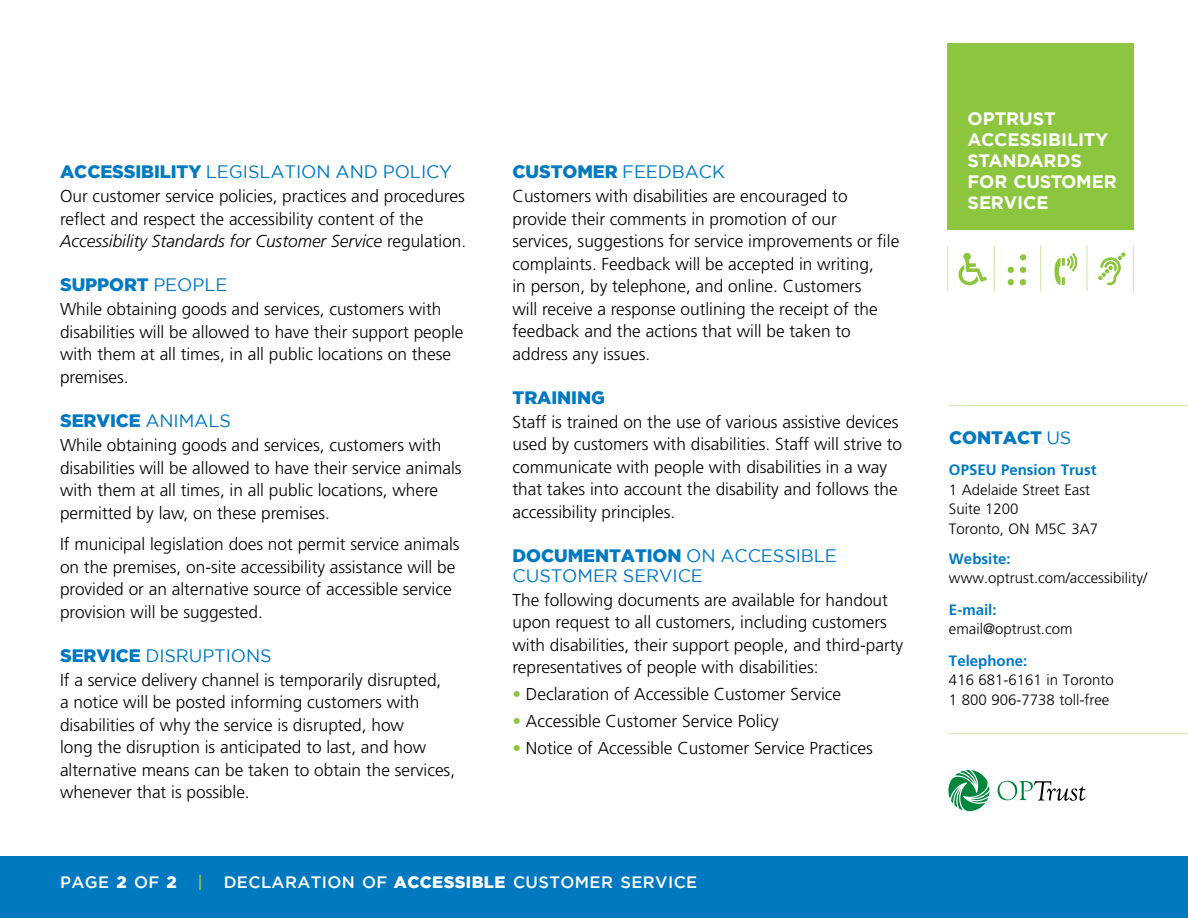
<style>
.page{position:relative;width:1188px;height:918px;background:#fff}
.page>*{position:absolute;margin:0;border:0;box-sizing:border-box;transform-origin:0 0}
.t1{font:18px/19.5px "Gotham";letter-spacing:-.005em;color:#0079c1}
.t2{font:900 18px "Gotham";letter-spacing:-.005em;color:#0079c1}
.t3{font:700 18px/21px "Gotham";letter-spacing:-.005em;color:#fff}
.t4{font:300 17.25px/22.5px "Frutiger";color:#000}
.t5{font:500 16.5px "Gotham";letter-spacing:.025em;color:#fff}
.t6{font:500 16.5px "Gotham";color:#8cc63f}
.t7{font:300 15px/19.5px "Frutiger";color:#000}
.t8{font:700 15px "Frutiger";color:#0079c1}
.s1{font-weight:900}
.s2{font-style:italic}
.s3{font-weight:400}
.s4{color:#8cc63f}
</style>
<div class="page">
<div style="left:0;top:856px;width:1188px;height:62px;background:#0079c1"></div>
<div style="left:947px;top:43px;width:187px;height:187px;background:#8cc63f"></div>
<hr style="left:947px;top:245px;width:1px;height:46px;background:#d1e8b2">
<hr style="left:994px;top:245px;width:1px;height:46px;background:#d1e8b2">
<hr style="left:1040px;top:245px;width:1px;height:46px;background:#d1e8b2">
<hr style="left:1086px;top:245px;width:2px;height:46px;background:#d1e8b2">
<hr style="left:1133px;top:245px;width:1px;height:46px;background:#d1e8b2">
<svg style="left:1008px;top:254px;width:18px;height:31px"></svg>
<svg style="left:958px;top:253px;width:29px;height:32px"></svg>
<svg style="left:1054px;top:253px;width:24px;height:33px"></svg>
<svg style="left:1099px;top:253px;width:26px;height:32px"></svg>
<svg style="left:948px;top:770px;width:41px;height:41px"></svg>
<svg style="left:998px;top:781px;width:87px;height:20px"></svg>
<hr style="left:948px;top:405px;width:240px;height:1px;background:#d1e8b2">
<hr style="left:948px;top:733px;width:240px;height:1px;background:#d1e8b2">
<p class="t1" style="left:60px;top:162px;width:394px"><span class="s1">ACCESSIBILITY</span> LEGISLATION AND POLICY</p>
<p class="t4" style="left:60px;top:185px;width:408px">Our customer service policies, practices and procedures reflect and respect the accessibility content of the<br><span class="s2">Accessibility Standards for Customer Service</span> regulation.</p>
<p class="t2" style="left:60px;top:275px;width:169px">SUPPORT <span class="s3">PEOPLE</span></p>
<p class="t4" style="left:60px;top:298px;width:405px">While obtaining goods and services, customers with disabilities will be allowed to have their support people with them at all times, in all public locations on these premises.</p>
<p class="t2" style="left:60px;top:410px;width:172px">SERVICE <span class="s3">ANIMALS</span></p>
<p class="t4" style="left:60px;top:434px;width:403px">While obtaining goods and services, customers with disabilities will be allowed to have their service animals with them at all times, in all public locations, where permitted by law, on these premises.</p>
<p class="t4" style="left:60px;top:533px;width:401px">If municipal legislation does not permit service animals on the premises, on-site accessibility assistance will be provided or an alternative source of accessible service provision will be suggested.</p>
<p class="t1" style="left:60px;top:645px;width:213px"><span class="s1">SERVICE</span> DISRUPTIONS</p>
<p class="t4" style="left:60px;top:669px;width:397px">If a service delivery channel is temporarily disrupted,<br>a notice will be posted informing customers with disabilities of why the service is disrupted, how<br>long the disruption is anticipated to last, and how alternative means can be taken to obtain the services, whenever that is possible.</p>
<p class="t2" style="left:513px;top:161px;width:214px">CUSTOMER <span class="s3">FEEDBACK</span></p>
<p class="t4" style="left:512px;top:185px;width:388px">Customers with disabilities are encouraged to provide their comments in promotion of our services, suggestions for service improvements or file complaints. Feedback will be accepted in writing,<br>in person, by telephone, and online. Customers<br>will receive a response outlining the receipt of the feedback and the actions that will be taken to address any issues.</p>
<p class="t2" style="left:513px;top:387px;width:94px">TRAINING</p>
<p class="t4" style="left:512px;top:411px;width:391px">Staff is trained on the use of various assistive devices used by customers with disabilities. Staff will strive to communicate with people with disabilities in a way that takes into account the disability and follows the accessibility principles.</p>
<p class="t1" style="left:513px;top:546px;width:326px"><span class="s1">DOCUMENTATION</span> ON ACCESSIBLE<br>CUSTOMER SERVICE</p>
<p class="t4" style="left:512px;top:588px;width:392px">The following documents are available for handout upon request to all customers, including customers with disabilities, their support people, and third-party representatives of people with disabilities:</p>
<p class="t4" style="left:512px;top:683px;width:330px"><span class="s4">•</span> Declaration of Accessible Customer Service</p>
<p class="t4" style="left:512px;top:710px;width:268px"><span class="s4">•</span> Accessible Customer Service Policy</p>
<p class="t4" style="left:512px;top:737px;width:362px"><span class="s4">•</span> Notice of Accessible Customer Service Practices</p>
<p class="t5" style="left:60px;top:873px;width:118px">PAGE <span class="s1">2</span> OF <span class="s1">2</span></p>
<p class="t6" style="left:197px;top:873px;width:7px">|</p>
<p class="t5" style="left:224px;top:873px;width:475px">DECLARATION OF <span class="s1">ACCESSIBLE</span> CUSTOMER SERVICE</p>
<p class="t3" style="left:967px;top:108px;width:151px">OPTRUST<br>ACCESSIBILITY<br>STANDARDS<br>FOR CUSTOMER<br>SERVICE</p>
<p class="t2" style="left:949px;top:427px;width:15px">CONTACT</p>
<p class="t1" style="left:1046px;top:427px;width:13px">US</p>
<p class="t8" style="left:949px;top:461px;width:149px">OPSEU Pension Trust</p>
<p class="t7" style="left:949px;top:480px;width:151px">1 Adelaide Street East<br>Suite 1200<br>Toronto, ON M5C 3A7</p>
<p class="t8" style="left:949px;top:550px;width:63px">Website:</p>
<p class="t7" style="left:949px;top:568px;width:200px">www.optrust.com/accessibility/</p>
<p class="t8" style="left:949px;top:601px;width:49px">E-mail:</p>
<p class="t7" style="left:949px;top:619px;width:125px">email@optrust.com</p>
<p class="t8" style="left:949px;top:652px;width:80px">Telephone:</p>
<p class="t7" style="left:949px;top:670px;width:166px">416 681-6161 in Toronto<br>1 800 906-7738 toll-free</p>
</div>
